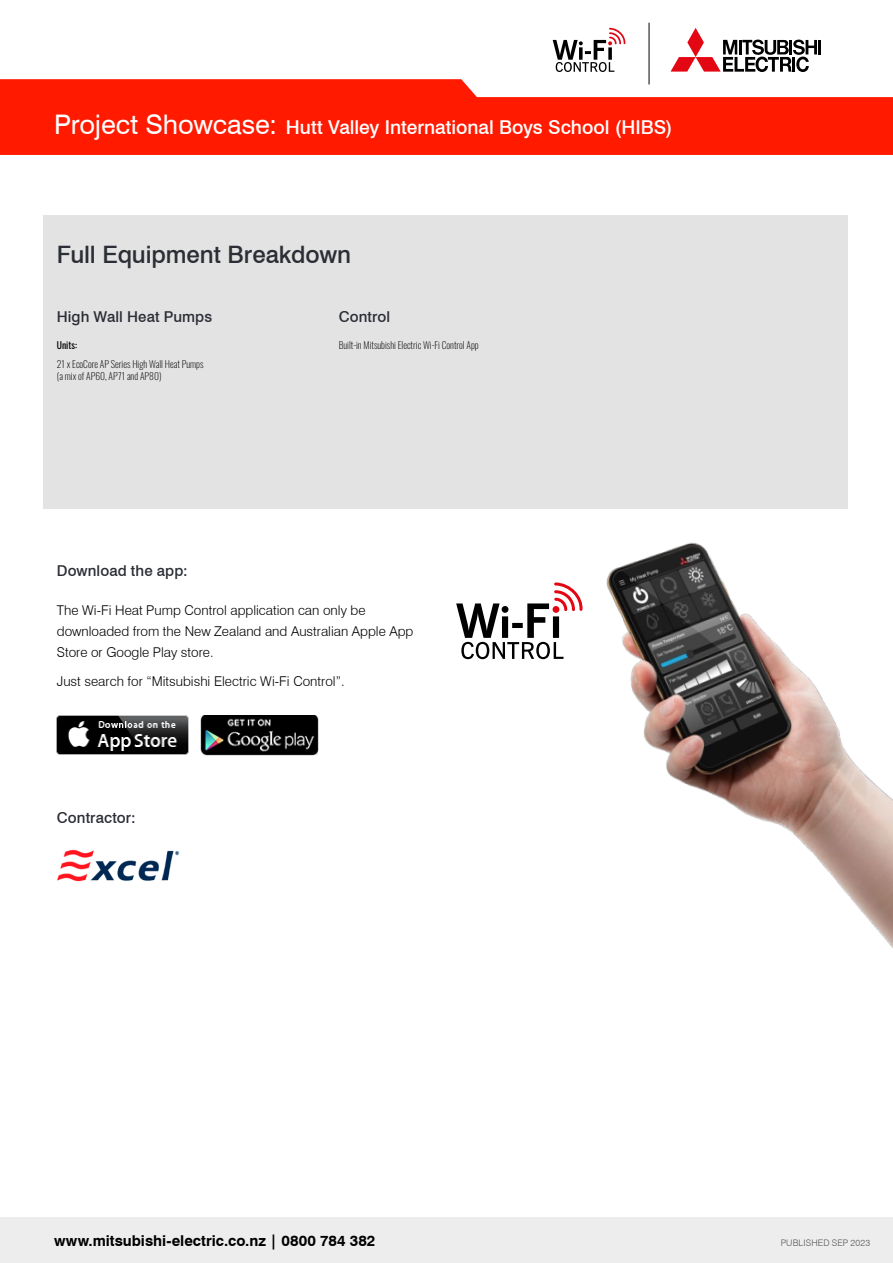
<style>
.page{position:relative;width:893px;height:1263px;background:#fff}
.page>*{position:absolute;margin:0;border:0;box-sizing:border-box;transform-origin:0 0}
.t1{font:500 24px "Swiss 721 BT";letter-spacing:-.005em;color:#2c2e36}
.t2{font:500 19.2px "Swiss 721 BT";color:#fff}
.t3{font:500 15px "Swiss 721 BT";letter-spacing:.005em;color:#2c2e36}
.t4{font:700 15px "Swiss 721 BT";color:#000}
.t5{font:300 13.5px/21px "Swiss 721 BT";color:#000}
.t6{font:200 9.6px/12px "Oswald";color:#000}
.t7{font:9.6px "Oswald";color:#000}
.t8{font:300 9px "Swiss 721 BT";letter-spacing:.02em;color:#575756}
.s1{font-weight:400;font-size:27px}
</style>
<div class="page">
<div style="left:0;top:1217px;width:893px;height:46px;background:#ededed"></div>
<img style="left:57px;top:715px;width:131px;height:39px">
<img style="left:200px;top:715px;width:119px;height:40px">
<div style="left:43px;top:215px;width:805px;height:293px;background:#e3e3e3"></div>
<svg style="left:0;top:79px;width:893px;height:76px;background:#fe341d"></svg>
<img style="left:57px;top:849px;width:123px;height:33px">
<svg style="left:456px;top:603px;width:72px;height:56px"></svg>
<svg style="left:671px;top:28px;width:146px;height:44px"></svg>
<hr style="left:818px;top:40px;width:3px;height:14px;background:#000">
<svg style="left:553px;top:28px;width:72px;height:44px"></svg>
<hr style="left:649px;top:23px;width:1px;height:61px;background:#000">
<img style="left:528px;top:508px;width:365px;height:440px">
<h2 class="t2" style="left:54px;top:115px;width:620px"><span class="s1">Project Showcase:</span> Hutt Valley International Boys School (HIBS)</h2>
<h1 class="t1" style="left:57px;top:240px;width:296px">Full Equipment Breakdown</h1>
<p class="t3" style="left:57px;top:308px;width:157px">High Wall Heat Pumps</p>
<p class="t3" style="left:339px;top:308px;width:53px">Control</p>
<p class="t7" style="left:57px;top:337px;width:22px">Units:</p>
<p class="t6" style="left:57px;top:356px;width:148px">21 x EcoCore AP Series High Wall Heat Pumps (a mix of AP60, AP71 and AP80)</p>
<p class="t6" style="left:339px;top:338px;width:142px">Built-in Mitsubishi Electric Wi-Fi Control App</p>
<p class="t3" style="left:57px;top:561px;width:132px">Download the app:</p>
<p class="t5" style="left:57px;top:600px;width:358px">The Wi-Fi Heat Pump Control application can only be downloaded from the New Zealand and Australian Apple App<br>Store or Google Play store.</p>
<p class="t5" style="left:57px;top:671px;width:289px">Just search for “Mitsubishi Electric Wi-Fi Control”.</p>
<p class="t3" style="left:57px;top:808px;width:80px">Contractor:</p>
<p class="t4" style="left:54px;top:1231px;width:323px">www.mitsubishi-electric.co.nz | 0800 784 382</p>
<p class="t8" style="left:781px;top:1237px;width:91px">PUBLISHED SEP 2023</p>
</div>
